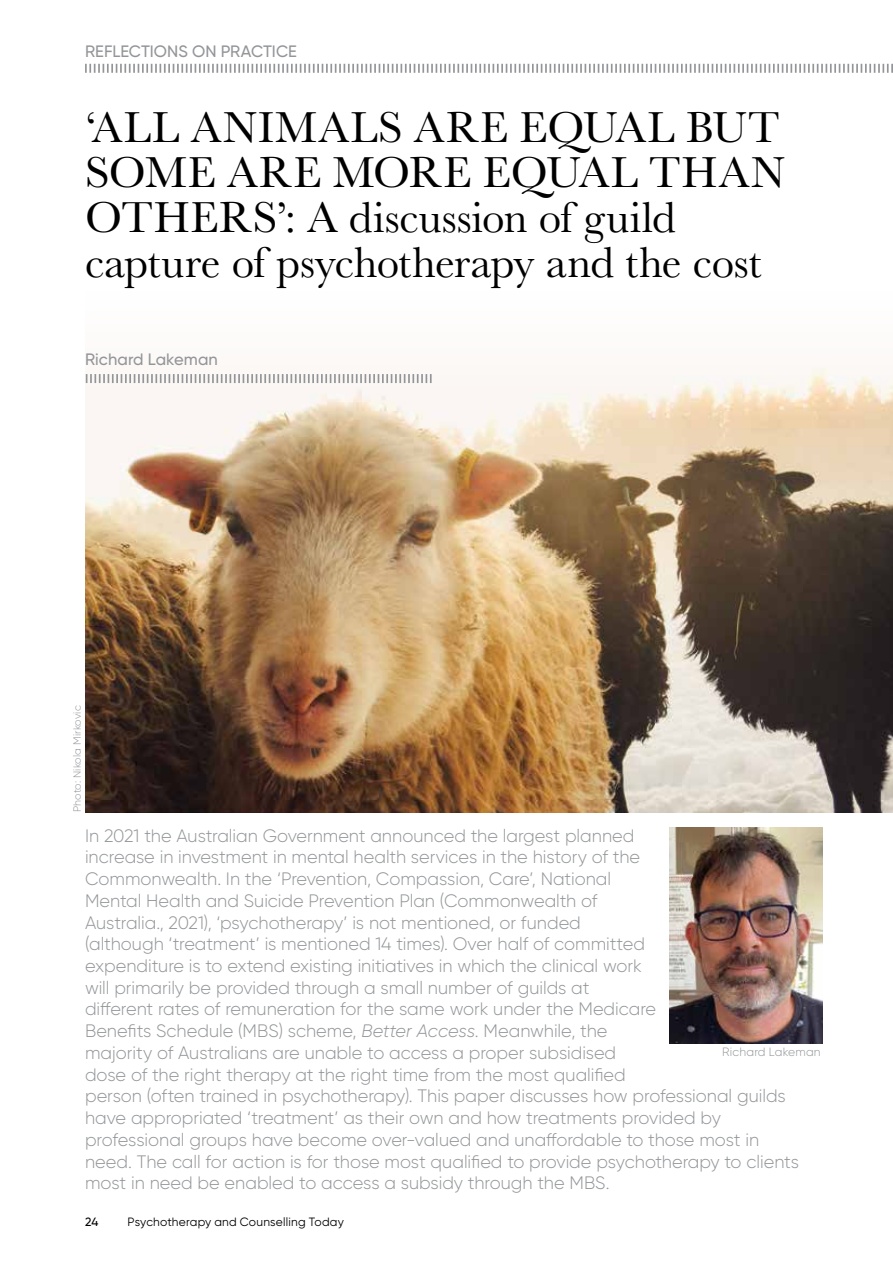
<style>
.page{position:relative;width:893px;height:1263px;background:#fff}
.page>*{position:absolute;margin:0;border:0;box-sizing:border-box;transform-origin:0 0}
.t1{font:45px/45px "Baskerville";color:#000}
.t2{font:300 18px/21.8px "Gilroy";letter-spacing:-.005em;color:#939598}
.t3{font:500 16.5px "Gilroy";color:#939598}
.t4{font:12px "Gilroy";letter-spacing:.015em;color:#000}
.t5{font:300 12px "Gilroy";letter-spacing:.015em;color:#939598}
.t6{font:500 12px "Gilroy";color:#000}
.t7{font:300 10.5px "Gilroy";letter-spacing:.02em;color:#939598}
.s1{font-style:italic}
</style>
<div class="page">
<svg style="left:85px;top:64px;width:808px;height:9px"></svg>
<img style="left:86px;top:366px;width:807px;height:446px">
<svg style="left:86px;top:374px;width:346px;height:9px"></svg>
<img style="left:669px;top:827px;width:153px;height:217px">
<p class="t3" style="left:85px;top:41px;width:213px">REFLECTIONS ON PRACTICE</p>
<h1 class="t1" style="left:85px;top:106px;width:701px">‘ALL ANIMALS ARE EQUAL BUT<br>SOME ARE MORE EQUAL THAN<br>OTHERS’: A discussion of guild capture of psychotherapy and the cost</h1>
<p class="t3" style="left:85px;top:349px;width:134px">Richard Lakeman</p>
<p class="t7" style="left:71px;top:812px;width:108px;rotate:-90deg">Photo: Nikola Mirkovic</p>
<p class="t2" style="left:85px;top:824px;width:715px">In 2021 the Australian Government announced the largest planned<br>increase in investment in mental health services in the history of the<br>Commonwealth. In the ‘Prevention, Compassion, Care’, National<br>Mental Health and Suicide Prevention Plan (Commonwealth of<br>Australia., 2021), ‘psychotherapy’ is not mentioned, or funded<br>(although ‘treatment’ is mentioned 14 times). Over half of committed<br>expenditure is to extend existing initiatives in which the clinical work<br>will primarily be provided through a small number of guilds at<br>different rates of remuneration for the same work under the Medicare<br>Benefits Schedule (MBS) scheme, <span class="s1">Better Access</span>. Meanwhile, the<br>majority of Australians are unable to access a proper subsidised<br>dose of the right therapy at the right time from the most qualified<br>person (often trained in psychotherapy). This paper discusses how professional guilds have appropriated ‘treatment’ as their own and how treatments provided by professional groups have become over-valued and unaffordable to those most in need. The call for action is for those most qualified to provide psychotherapy to clients most in need be enabled to access a subsidy through the MBS.</p>
<p class="t5" style="left:722px;top:1044px;width:100px">Richard Lakeman</p>
<p class="t6" style="left:85px;top:1214px;width:15px">24</p>
<p class="t4" style="left:128px;top:1214px;width:218px">Psychotherapy and Counselling Today</p>
</div>
